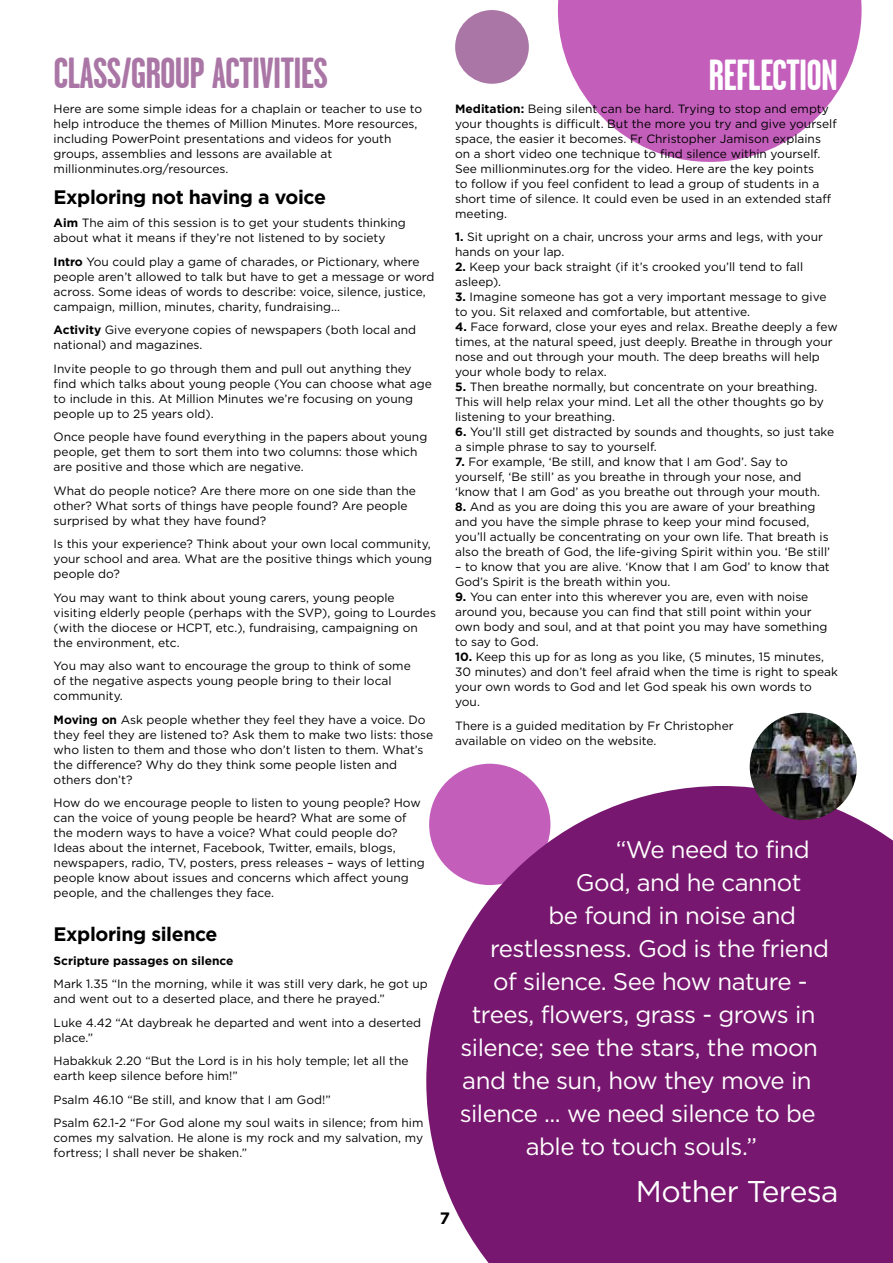
<style>
.page{position:relative;width:893px;height:1263px;background:#fff}
.page>*{position:absolute;margin:0;border:0;box-sizing:border-box;transform-origin:0 0}
.t1{font:700 43.5px "Garage Gothic";letter-spacing:-.02em;color:#aa76a6}
.t2{font:700 43.5px "Garage Gothic";letter-spacing:-.02em;color:#fff}
.t3{font:30px "Gotham";letter-spacing:-.02em;color:#fff}
.t4{font:24px "Gotham";letter-spacing:-.02em;color:#fff}
.t5{font:700 19.5px "Gotham";letter-spacing:-.02em;color:#000}
.t6{font:700 16.5px "Gotham";color:#000}
.t7{font:12px/15px "Gotham";color:#000}
.t8{font:700 12px "Gotham";color:#000}
.s1{font-weight:700}
</style>
<div class="page">
<svg style="left:558px;top:0;width:304px;height:162px;fill:#c35fbb"></svg>
<div style="left:429px;top:764px;width:121px;height:121px;background:#c35fbb;border-radius:50%"></div>
<svg style="left:426px;top:786px;width:467px;height:477px;fill:#77176f"></svg>
<div style="left:455px;top:10px;width:74px;height:74px;background:#aa76a6;border-radius:50%"></div>
<img style="left:750px;top:713px;width:107px;height:107px;border-radius:54px">
<h1 class="t1" style="left:54px;top:50px;width:276px">CLASS/GROUP ACTIVITIES</h1>
<h1 class="t2" style="left:709px;top:52px;width:131px">REFLECTION</h1>
<p class="t7" style="left:54px;top:101px;width:370px">Here are some simple ideas for a chaplain or teacher to use to help introduce the themes of Million Minutes. More resources, including PowerPoint presentations and videos for youth groups, assemblies and lessons are available at millionminutes.org/resources.</p>
<h3 class="t5" style="left:54px;top:186px;width:274px">Exploring not having a voice</h3>
<p class="t7" style="left:54px;top:215px;width:354px"><span class="s1">Aim</span> The aim of this session is to get your students thinking about what it means if they’re not listened to by society</p>
<p class="t7" style="left:54px;top:254px;width:382px"><span class="s1">Intro</span> You could play a game of charades, or Pictionary, where people aren’t allowed to talk but have to get a message or word across. Some ideas of words to describe: voice, silence, justice, campaign, million, minutes, charity, fundraising...</p>
<p class="t7" style="left:54px;top:322px;width:364px"><span class="s1">Activity</span> Give everyone copies of newspapers (both local and national) and magazines.</p>
<p class="t7" style="left:54px;top:361px;width:380px">Invite people to go through them and pull out anything they find which talks about young people (You can choose what age to include in this. At Million Minutes we’re focusing on young people up to 25 years old).</p>
<p class="t7" style="left:54px;top:429px;width:375px">Once people have found everything in the papers about young people, get them to sort them into two columns: those which are positive and those which are negative.</p>
<p class="t7" style="left:54px;top:483px;width:364px">What do people notice? Are there more on one side than the other? What sorts of things have people found? Are people surprised by what they have found?</p>
<p class="t7" style="left:54px;top:536px;width:380px">Is this your experience? Think about your own local community, your school and area. What are the positive things which young people do?</p>
<p class="t7" style="left:54px;top:590px;width:384px">You may want to think about young carers, young people visiting elderly people (perhaps with the SVP), going to Lourdes (with the diocese or HCPT, etc.), fundraising, campaigning on the environment, etc.</p>
<p class="t7" style="left:54px;top:658px;width:359px">You may also want to encourage the group to think of some of the negative aspects young people bring to their local community.</p>
<p class="t7" style="left:54px;top:712px;width:381px"><span class="s1">Moving on</span> Ask people whether they feel they have a voice. Do they feel they are listened to? Ask them to make two lists: those who listen to them and those who don’t listen to them. What’s the difference? Why do they think some people listen and others don’t?</p>
<p class="t7" style="left:54px;top:795px;width:373px">How do we encourage people to listen to young people? How can the voice of young people be heard? What are some of the modern ways to have a voice? What could people do?<br>Ideas about the internet, Facebook, Twitter, emails, blogs, newspapers, radio, TV, posters, press releases – ways of letting people know about issues and concerns which affect young people, and the challenges they face.</p>
<h3 class="t5" style="left:54px;top:923px;width:165px">Exploring silence</h3>
<p class="t8" style="left:54px;top:953px;width:182px">Scripture passages on silence</p>
<p class="t7" style="left:54px;top:976px;width:376px">Mark 1.35 “In the morning, while it was still very dark, he got up and went out to a deserted place, and there he prayed.”</p>
<p class="t7" style="left:54px;top:1015px;width:369px">Luke 4.42 “At daybreak he departed and went into a deserted place.”</p>
<p class="t7" style="left:54px;top:1053px;width:356px">Habakkuk 2.20 “But the Lord is in his holy temple; let all the earth keep silence before him!”</p>
<p class="t7" style="left:54px;top:1087px;width:371px;line-height:23.5px">Psalm 46.10 “Be still, and know that I am God!”<br>Psalm 62.1-2 “For God alone my soul waits in silence; from him</p>
<p class="t7" style="left:54px;top:1130px;width:371px">comes my salvation. He alone is my rock and my salvation, my fortress; I shall never be shaken.”</p>
<p class="t7" style="left:455px;top:101px;width:383px"><span class="s1">Meditation:</span> Being silent can be hard. Trying to stop and empty your thoughts is difficult. But the more you try and give yourself space, the easier it becomes. Fr Christopher Jamison explains on a short video one technique to find silence within yourself.<br>See millionminutes.org for the video. Here are the key points<br>to follow if you feel confident to lead a group of students in a short time of silence. It could even be used in an extended staff meeting.</p>
<p class="t7" style="left:455px;top:229px;width:369px"><span class="s1">1.</span> Sit upright on a chair, uncross your arms and legs, with your hands on your lap.</p>
<p class="t7" style="left:455px;top:259px;width:350px"><span class="s1">2.</span> Keep your back straight (if it’s crooked you’ll tend to fall asleep).</p>
<p class="t7" style="left:455px;top:289px;width:373px"><span class="s1">3.</span> Imagine someone has got a very important message to give to you. Sit relaxed and comfortable, but attentive.</p>
<p class="t7" style="left:455px;top:319px;width:384px"><span class="s1">4.</span> Face forward, close your eyes and relax. Breathe deeply a few times, at the natural speed, just deeply. Breathe in through your nose and out through your mouth. The deep breaths will help your whole body to relax.</p>
<p class="t7" style="left:455px;top:379px;width:370px"><span class="s1">5.</span> Then breathe normally, but concentrate on your breathing.<br>This will help relax your mind. Let all the other thoughts go by listening to your breathing.</p>
<p class="t7" style="left:455px;top:424px;width:381px"><span class="s1">6.</span> You’ll still get distracted by sounds and thoughts, so just take a simple phrase to say to yourself.</p>
<p class="t7" style="left:455px;top:454px;width:366px"><span class="s1">7.</span> For example, ‘Be still, and know that I am God’. Say to yourself, ‘Be still’ as you breathe in through your nose, and ‘know that I am God’ as you breathe out through your mouth.</p>
<p class="t7" style="left:455px;top:499px;width:376px"><span class="s1">8.</span> And as you are doing this you are aware of your breathing and you have the simple phrase to keep your mind focused, you’ll actually be concentrating on your own life. That breath is also the breath of God, the life-giving Spirit within you. ‘Be still’</p>
<p class="t7" style="left:455px;top:559px;width:376px">– to know that you are alive. ‘Know that I am God’ to know that<br>God’s Spirit is the breath within you.</p>
<p class="t7" style="left:455px;top:589px;width:374px"><span class="s1">9.</span> You can enter into this wherever you are, even with noise around you, because you can find that still point within your own body and soul, and at that point you may have something to say to God.</p>
<p class="t7" style="left:455px;top:649px;width:384px"><span class="s1">10.</span> Keep this up for as long as you like, (5 minutes, 15 minutes, 30 minutes) and don’t feel afraid when the time is right to speak your own words to God and let God speak his own words to you.</p>
<p class="t7" style="left:455px;top:718px;width:280px">There is a guided meditation by Fr Christopher available on video on the website.</p>
<h3 class="t4" style="left:616px;top:836px;width:196px">“We need to find</h3>
<h3 class="t4" style="left:576px;top:869px;width:227px">God, and he cannot</h3>
<h3 class="t4" style="left:548px;top:902px;width:249px">be found in noise and</h3>
<h3 class="t4" style="left:490px;top:935px;width:340px">restlessness. God is the friend</h3>
<h3 class="t4" style="left:493px;top:968px;width:316px">of silence. See how nature -</h3>
<h3 class="t4" style="left:472px;top:1001px;width:345px">trees, flowers, grass - grows in</h3>
<h3 class="t4" style="left:460px;top:1034px;width:359px">silence; see the stars, the moon</h3>
<h3 class="t4" style="left:462px;top:1067px;width:351px">and the sun, how they move in</h3>
<h3 class="t4" style="left:460px;top:1100px;width:358px">silence ... we need silence to be</h3>
<h3 class="t4" style="left:526px;top:1133px;width:233px">able to touch souls.”</h3>
<h2 class="t3" style="left:636px;top:1174px;width:204px">Mother Teresa</h2>
<h3 class="t6" style="left:440px;top:1209px;width:12px">7</h3>
</div>
